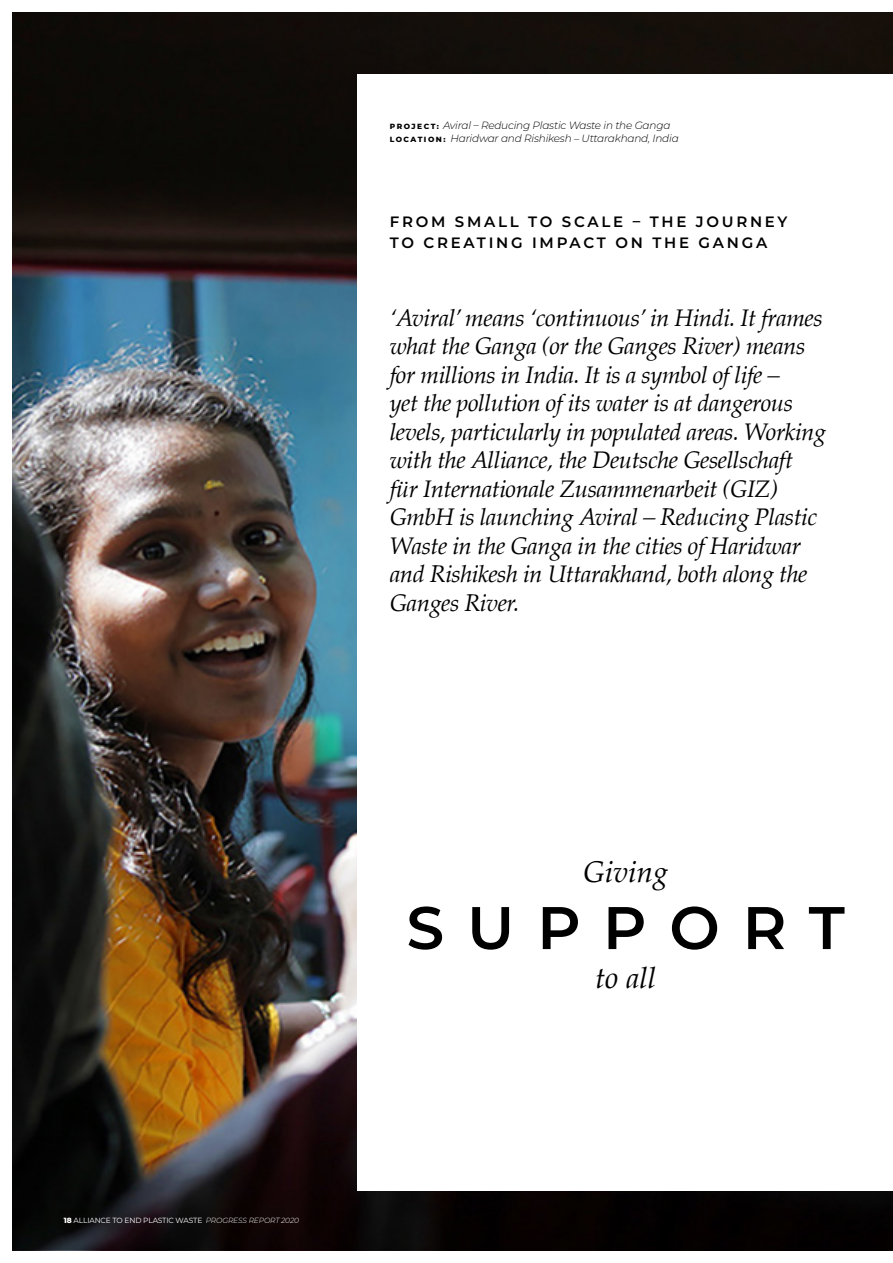
<style>
.page{position:relative;width:893px;height:1263px;background:#fff}
.page>*{position:absolute;margin:0;border:0;box-sizing:border-box;transform-origin:0 0}
.t1{font:600 60px "Montserrat";letter-spacing:.38em;color:#000}
.t2{font:italic 30px "Palatino";color:#000}
.t3{font:italic 24px/28.5px "Palatino";letter-spacing:-.02em;color:#000}
.t4{font:600 15px/21px "Montserrat";letter-spacing:.18em;color:#000}
.t5{font:italic 300 10.5px "Montserrat";letter-spacing:-.02em;color:#000}
.t6{font:7.5px "Montserrat";letter-spacing:-.02em;color:#fff}
.s1{font-weight:800;font-style:normal;font-size:7.5px}
.s2{font-weight:800}
.s3{font-weight:300;font-style:italic}
</style>
<div class="page">
<img style="left:13px;top:13px;width:880px;height:1123px">
<svg style="left:13px;top:1136px;width:880px;height:114px;background:#100c0c"></svg>
<div style="left:357px;top:74px;width:536px;height:1117px;background:#fff"></div>
<p class="t5" style="left:390px;top:118px;width:282px"><span class="s1">P R O J E C T :</span> Aviral – Reducing Plastic Waste in the Ganga</p>
<p class="t5" style="left:390px;top:131px;width:290px"><span class="s1">L O C A T I O N :</span> Haridwar and Rishikesh – Uttarakhand, India</p>
<p class="t4" style="left:390px;top:211px;width:399px">FROM SMALL TO SCALE – THE JOURNEY<br>TO CREATING IMPACT ON THE GANGA</p>
<p class="t3" style="left:390px;top:303px;width:438px">‘Aviral’ means ‘continuous’ in Hindi. It frames what the Ganga (or the Ganges River) means for millions in India. It is a symbol of life –<br>yet the pollution of its water is at dangerous levels, particularly in populated areas. Working with the Alliance, the Deutsche Gesellschaft für Internationale Zusammenarbeit (GIZ)<br>GmbH is launching Aviral – Reducing Plastic Waste in the Ganga in the cities of Haridwar and Rishikesh in Uttarakhand, both along the Ganges River.</p>
<p class="t6" style="left:64px;top:1216px;width:237px"><span class="s2">18</span> ALLIANCE TO END PLASTIC WASTE <span class="s3">PROGRESS REPORT 2020</span></p>
<p class="t2" style="left:583px;top:846px;width:87px">Giving</p>
<p class="t1" style="left:406px;top:885px;width:440px">SUPPORT</p>
<p class="t2" style="left:595px;top:952px;width:62px">to all</p>
</div>
